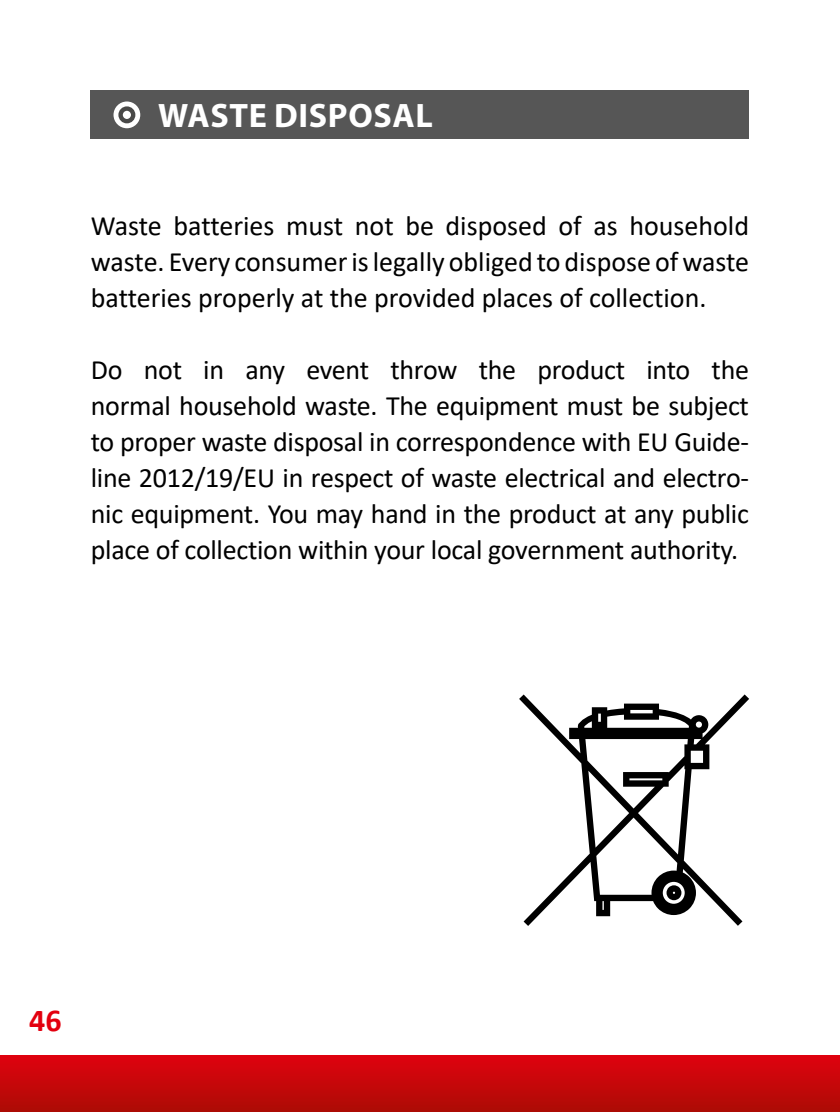
<style>
.page{position:relative;width:840px;height:1112px;background:#fff}
.page>*{position:absolute;margin:0;border:0;box-sizing:border-box;transform-origin:0 0}
.t1{font:700 34px "Myriad Pro";letter-spacing:.02em;color:#fff}
.t2{font:700 32px "Calibri";color:#e3000f}
.t3{font:28px/36px "Calibri";letter-spacing:-.01em;color:#000;text-align:justify}
</style>
<div class="page">
<div style="left:91px;top:91px;width:657px;height:48px;background:#565656"></div>
<svg style="left:113px;top:101px;width:27px;height:27px"></svg>
<div style="left:118px;top:106px;width:17px;height:17px;border:4px solid #494948;border-radius:50%"></div>
<svg style="left:519px;top:694px;width:229px;height:232px"></svg>
<div style="left:0;top:1054px;width:839px;height:57px;background:linear-gradient(to bottom,#e1020f,#ad0c05)"></div>
<p class="t1" style="left:158px;top:93px;width:276px">WASTE DISPOSAL</p>
<p class="t3" style="left:91px;top:207px;width:659px">Waste batteries must not be disposed of as household waste. Every consumer is legally obliged to dispose of waste batteries properly at the provided places of collection.</p>
<p class="t3" style="left:91px;top:351px;width:659px">Do not in any event throw the product into the normal household waste. The equipment must be subject to proper waste disposal in correspondence with EU Guide&shy;line 2012/19/EU in respect of waste electrical and electro&shy;nic equipment. You may hand in the product at any public place of collection within your local government authority.</p>
<p class="t2" style="left:29px;top:997px;width:34px">46</p>
</div>
